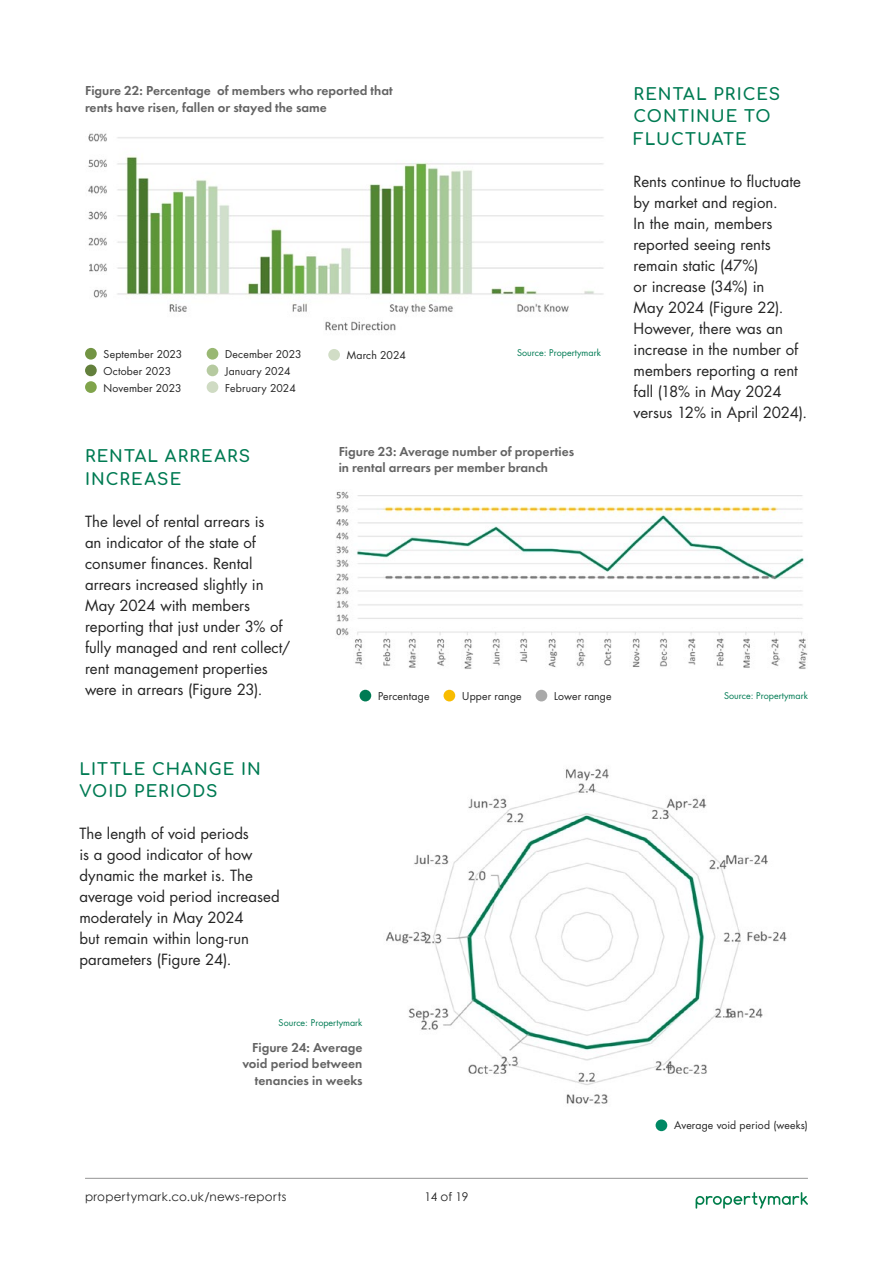
<style>
.page{position:relative;width:893px;height:1263px;background:#fff}
.page>*{position:absolute;margin:0;border:0;box-sizing:border-box;transform-origin:0 0}
.t1{font:700 16.5px/22.5px "Comfortaa";letter-spacing:.065em;color:#007b53}
.t2{font:15px/21px "Futura Std";color:#242424}
.t3{font:600 13.5px/16.2px "Futura PT";color:#636363}
.t4{font:12px "Century Gothic";letter-spacing:.02em;color:#242424}
.t5{font:10.5px/17.2px "Futura Std";letter-spacing:.015em;color:#242424}
.t6{font:9px "Futura Std";color:#007b54}
</style>
<div class="page">
<hr style="left:85px;top:1178px;width:723px;height:1px;background:#959595">
<svg style="left:696px;top:1192px;width:112px;height:16px"></svg>
<img style="left:88px;top:133px;width:516px;height:198px">
<div style="left:85px;top:381px;width:12px;height:12px;background:#80a44b;border-radius:50%"></div>
<div style="left:207px;top:381px;width:11px;height:12px;background:#cfdbc3;border-radius:50%"></div>
<div style="left:85px;top:348px;width:12px;height:12px;background:#729443;border-radius:50%"></div>
<div style="left:207px;top:348px;width:11px;height:12px;background:#99b873;border-radius:50%"></div>
<div style="left:328px;top:349px;width:12px;height:12px;background:#d1ddc6;border-radius:50%"></div>
<div style="left:85px;top:365px;width:12px;height:11px;background:#63803c;border-radius:50%"></div>
<div style="left:207px;top:365px;width:11px;height:11px;background:#b6caa0;border-radius:50%"></div>
<img style="left:336px;top:491px;width:472px;height:178px">
<img style="left:386px;top:768px;width:401px;height:336px">
<div style="left:656px;top:1119px;width:11px;height:12px;background:#008864;border-radius:50%"></div>
<div style="left:536px;top:690px;width:11px;height:11px;background:#a9a9a9;border-radius:50%"></div>
<div style="left:360px;top:690px;width:11px;height:11px;background:#007b53;border-radius:50%"></div>
<div style="left:444px;top:690px;width:11px;height:11px;background:#f8bc00;border-radius:50%"></div>
<p class="t3" style="left:85px;top:83px;width:309px">Figure 22: Percentage of members who reported that rents have risen, fallen or stayed the same</p>
<p class="t1" style="left:634px;top:80px;width:148px">RENTAL PRICES<br>CONTINUE TO<br>FLUCTUATE</p>
<p class="t2" style="left:634px;top:171px;width:175px">Rents continue to fluctuate by market and region.<br>In the main, members reported seeing rents remain static (47%)<br>or increase (34%) in<br>May 2024 (Figure 22).<br>However, there was an increase in the number of members reporting a rent fall (18% in May 2024 versus 12% in April 2024).</p>
<p class="t5" style="left:104px;top:345px;width:80px">September 2023<br>October 2023<br>November 2023</p>
<p class="t5" style="left:225px;top:345px;width:78px">December 2023<br>January 2024<br>February 2024</p>
<p class="t5" style="left:347px;top:346px;width:61px">March 2024</p>
<p class="t6" style="left:517px;top:347px;width:85px">Source: Propertymark</p>
<p class="t1" style="left:85px;top:443px;width:167px">RENTAL ARREARS<br>INCREASE</p>
<p class="t2" style="left:85px;top:511px;width:207px">The level of rental arrears is<br>an indicator of the state of consumer finances. Rental arrears increased slightly in<br>May 2024 with members reporting that just under 3% of fully managed and rent collect/ rent management properties were in arrears (Figure 23).</p>
<p class="t1" style="left:79px;top:755px;width:183px">LITTLE CHANGE IN<br>VOID PERIODS</p>
<p class="t2" style="left:79px;top:823px;width:202px">The length of void periods<br>is a good indicator of how dynamic the market is. The average void period increased moderately in May 2024<br>but remain within long-run parameters (Figure 24).</p>
<p class="t3" style="left:339px;top:443px;width:237px">Figure 23: Average number of properties in rental arrears per member branch</p>
<p class="t5" style="left:378px;top:687px;width:53px">Percentage</p>
<p class="t5" style="left:462px;top:687px;width:61px">Upper range</p>
<p class="t5" style="left:554px;top:687px;width:59px">Lower range</p>
<p class="t6" style="left:279px;top:1017px;width:85px">Source: Propertymark</p>
<p class="t3" style="left:242px;top:1039px;width:122px;text-align:right">Figure 24: Average void period between tenancies in weeks</p>
<p class="t4" style="left:85px;top:1188px;width:203px">propertymark.co.uk/news-reports</p>
<p class="t4" style="left:425px;top:1188px;width:45px">14 of 19</p>
<p class="t6" style="left:724px;top:689px;width:85px">Source: Propertymark</p>
<p class="t5" style="left:674px;top:1117px;width:135px">Average void period (weeks)</p>
</div>
